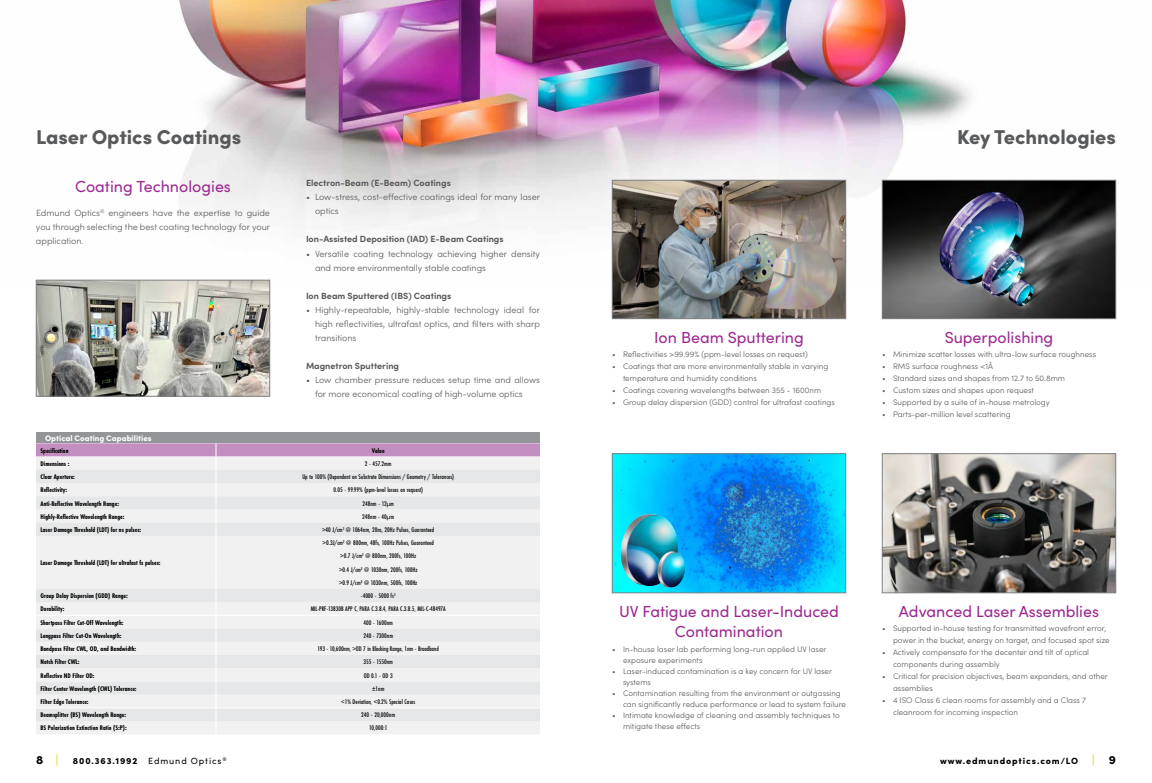
<style>
.page{position:relative;width:1152px;height:783px;background:#fff}
.page>*{position:absolute;margin:0;border:0;box-sizing:border-box;transform-origin:0 0}
.t1{font:900 20px "Sofia Pro";color:#58595b}
.t2{font:16px/20px "Sofia Pro";color:#9c2890;text-align:center}
.t3{font:300 9px/14px "Sofia Pro";color:#58595b}
.t4{font:700 9px "Sofia Pro";color:#58595b}
.t5{font:900 9px "Sofia Pro";letter-spacing:.1em;color:#000}
.t6{font:300 8px/12px "Sofia Pro";color:#58595b}
.t7{font:900 8px "Sofia Pro";color:#fff}
.t8{font:700 7px "Futura PT Cond";color:#000}
.t9{font:500 7px/13.2px "Futura PT Cond";color:#000;text-align:center}
.s1{font-size:12px}
.s2{font-size:12px;color:#ffd600}
.s3{font-weight:400}
</style>
<div class="page">
<img style="left:35px;top:0;width:1082px;height:289px">
<img style="left:614px;top:182px;width:230px;height:135px">
<div style="left:612px;top:180px;width:234px;height:139px;border:1px solid #808285"></div>
<img style="left:884px;top:182px;width:230px;height:135px">
<div style="left:882px;top:180px;width:234px;height:139px;border:1px solid #808285"></div>
<img style="left:884px;top:455px;width:230px;height:136px">
<div style="left:882px;top:453px;width:234px;height:140px;border:1px solid #808285"></div>
<img style="left:614px;top:455px;width:230px;height:136px">
<div style="left:612px;top:453px;width:234px;height:140px;border:1px solid #808285"></div>
<div style="left:36px;top:433px;width:504px;height:10px;background:#939598"></div>
<svg style="left:36px;top:443px;width:504px;height:291px"></svg>
<hr style="left:36px;top:615px;width:180px;height:1px;background:#fff">
<hr style="left:216px;top:615px;width:324px;height:1px;background:#fff">
<hr style="left:36px;top:707px;width:180px;height:1px;background:#fff">
<hr style="left:216px;top:707px;width:324px;height:1px;background:#fff">
<img style="left:38px;top:282px;width:230px;height:113px">
<div style="left:36px;top:280px;width:234px;height:117px;border:1px solid #808285"></div>
<img style="left:621px;top:514px;width:65px;height:75px">
<h1 class="t1" style="left:36px;top:121px;width:207px">Laser Optics Coatings</h1>
<h2 class="t2" style="left:75px;top:175px;width:157px">Coating Technologies</h2>
<p class="t3" style="left:36px;top:205px;width:236px;text-align:justify">Edmund Optics<sup>®</sup> engineers have the expertise to guide you through selecting the best coating technology for your application.</p>
<p class="t4" style="left:306px;top:176px;width:146px">Electron-Beam (E-Beam) Coatings</p>
<p class="t3" style="left:315px;top:190px;width:227px;text-indent:-9px">• Low-stress, cost-effective coatings ideal for many laser optics</p>
<p class="t4" style="left:306px;top:232px;width:199px">Ion-Assisted Deposition (IAD) E-Beam Coatings</p>
<p class="t3" style="left:315px;top:246px;width:226px;text-indent:-9px">• Versatile coating technology achieving higher density and more environmentally stable coatings</p>
<p class="t4" style="left:306px;top:288px;width:147px">Ion Beam Sputtered (IBS) Coatings</p>
<p class="t3" style="left:315px;top:302px;width:227px;text-align:justify;text-indent:-9px">• Highly-repeatable, highly-stable technology ideal for high reflectivities, ultrafast optics, and filters with sharp transitions</p>
<p class="t4" style="left:306px;top:358px;width:95px">Magnetron Sputtering</p>
<p class="t3" style="left:315px;top:372px;width:226px;text-indent:-9px">• Low chamber pressure reduces setup time and allows for more economical coating of high-volume optics</p>
<p class="t7" style="left:45px;top:432px;width:108px">Optical Coating Capabilities</p>
<p class="t8" style="left:40px;top:446px;width:29px">Specification</p>
<p class="t8" style="left:372px;top:446px;width:14px">Value</p>
<p class="t8" style="left:40px;top:459px;width:31px">Dimensions :</p>
<p class="t9" style="left:365px;top:457px;width:28px">2 - 457.2mm</p>
<p class="t8" style="left:40px;top:473px;width:36px">Clear Aperture:</p>
<p class="t9" style="left:302px;top:470px;width:153px">Up to 100% (Dependent on Substrate Dimensions / Geometry / Tolerances)</p>
<p class="t8" style="left:40px;top:486px;width:28px">Reflectivity:</p>
<p class="t9" style="left:333px;top:483px;width:91px">0.05 - 99.99% (ppm-level losses on request)</p>
<p class="t8" style="left:40px;top:499px;width:80px">Anti-Reflective Wavelength Range:</p>
<p class="t9" style="left:362px;top:497px;width:33px">248nm - 12µm</p>
<p class="t8" style="left:40px;top:512px;width:86px">Highly-Reflective Wavelength Range:</p>
<p class="t9" style="left:362px;top:510px;width:33px">248nm - 40µm</p>
<p class="t8" style="left:40px;top:526px;width:102px">Laser Damage Threshold (LDT) for ns pulses:</p>
<p class="t9" style="left:322px;top:523px;width:114px">&gt;40 J/cm<sup>2</sup> @ 1064nm, 20ns, 20Hz Pulses, Guaranteed</p>
<p class="t8" style="left:40px;top:559px;width:122px">Laser Damage Threshold (LDT) for ultrafast fs pulses:</p>
<p class="t9" style="left:323px;top:536px;width:113px">&gt;0.3J/cm² @ 800nm, 48fs, 100Hz Pulses, Guaranteed &gt;0.7 J/cm<sup>2</sup> @ 800nm, 200fs, 100Hz<br>&gt;0.4 J/cm² @ 1030nm, 200fs, 100Hz<br>&gt;0.9 J/cm² @ 1030nm, 500fs, 100Hz</p>
<p class="t8" style="left:40px;top:592px;width:89px">Group Delay Dispersion (GDD) Range:</p>
<p class="t9" style="left:361px;top:589px;width:36px">-4000 - 5000 fs<sup>2</sup></p>
<p class="t8" style="left:40px;top:605px;width:26px">Durability:</p>
<p class="t9" style="left:311px;top:602px;width:137px">MIL-PRF-13830B APP C, PARA C.3.8.4, PARA C.3.8.5, MIL-C-48497A</p>
<p class="t8" style="left:40px;top:618px;width:85px">Shortpass Filter Cut-Off Wavelength:</p>
<p class="t9" style="left:363px;top:616px;width:31px">400 - 1600nm</p>
<p class="t8" style="left:40px;top:631px;width:83px">Longpass Filter Cut-On Wavelength:</p>
<p class="t9" style="left:363px;top:629px;width:31px">240 - 7300nm</p>
<p class="t8" style="left:40px;top:645px;width:97px">Bandpass Filter CWL, OD, and Bandwidth:</p>
<p class="t9" style="left:318px;top:642px;width:123px">193 - 10,600nm, &gt;OD 7 in Blocking Range, 1nm - Broadband</p>
<p class="t8" style="left:40px;top:658px;width:41px">Notch Filter CWL:</p>
<p class="t9" style="left:363px;top:655px;width:31px">355 - 1550nm</p>
<p class="t8" style="left:40px;top:671px;width:56px">Reflective ND Filter OD:</p>
<p class="t9" style="left:364px;top:669px;width:30px">OD 0.1 - OD 3</p>
<p class="t8" style="left:40px;top:684px;width:98px">Filter Center Wavelength (CWL) Tolerance:</p>
<p class="t9" style="left:372px;top:682px;width:14px">±1nm</p>
<p class="t8" style="left:40px;top:697px;width:50px">Filter Edge Tolerance:</p>
<p class="t9" style="left:341px;top:695px;width:76px">&lt;1% Deviation, &lt;0.2% Special Cases</p>
<p class="t8" style="left:40px;top:711px;width:87px">Beamsplitter (BS) Wavelength Range:</p>
<p class="t9" style="left:361px;top:709px;width:35px">240 - 20,000nm</p>
<p class="t8" style="left:40px;top:724px;width:88px">BS Polarization Extinction Ratio (S:P):</p>
<p class="t9" style="left:369px;top:721px;width:20px">10,000:1</p>
<h1 class="t1" style="left:957px;top:121px;width:160px">Key Technologies</h1>
<h2 class="t2" style="left:654px;top:327px;width:151px">Ion Beam Sputtering</h2>
<p class="t6" style="left:612px;top:348px;width:197px">• Reflectivities &gt;99.99% (ppm-level losses on request)</p>
<p class="t6" style="left:623px;top:360px;width:207px;text-indent:-11px">• Coatings that are more environmentally stable in varying temperature and humidity conditions</p>
<p class="t6" style="left:612px;top:384px;width:211px">• Coatings covering wavelengths between 355 - 1600nm</p>
<p class="t6" style="left:612px;top:396px;width:224px">• Group delay dispersion (GDD) control for ultrafast coatings</p>
<h2 class="t2" style="left:945px;top:327px;width:110px">Superpolishing</h2>
<p class="t6" style="left:882px;top:348px;width:216px">• Minimize scatter losses with ultra-low surface roughness</p>
<p class="t6" style="left:882px;top:360px;width:112px">• RMS surface roughness &lt;1Å</p>
<p class="t6" style="left:882px;top:372px;width:185px">• Standard sizes and shapes from 12.7 to 50.8mm</p>
<p class="t6" style="left:882px;top:384px;width:153px">• Custom sizes and shapes upon request</p>
<p class="t6" style="left:882px;top:396px;width:169px">• Supported by a suite of in-house metrology</p>
<p class="t6" style="left:882px;top:408px;width:130px">• Parts-per-million level scattering</p>
<h2 class="t2" style="left:619px;top:600px;width:221px">UV Fatigue and Laser-Induced<br>Contamination</h2>
<p class="t6" style="left:623px;top:643px;width:205px;line-height:11px;text-indent:-11px">• In-house laser lab performing long-run applied UV laser exposure experiments</p>
<p class="t6" style="left:623px;top:665px;width:211px;line-height:11px;text-indent:-11px">• Laser-induced contamination is a key concern for UV laser systems</p>
<p class="t6" style="left:623px;top:687px;width:225px;line-height:11px;text-indent:-11px">• Contamination resulting from the environment or outgassing can significantly reduce performance or lead to system failure</p>
<p class="t6" style="left:623px;top:709px;width:218px;line-height:11px;text-indent:-11px">• Intimate knowledge of cleaning and assembly techniques to mitigate these effects</p>
<h2 class="t2" style="left:899px;top:600px;width:202px">Advanced Laser Assemblies</h2>
<p class="t6" style="left:893px;top:621px;width:218px;text-indent:-11px">• Supported in-house testing for transmitted wavefront error, power in the bucket, energy on target, and focused spot size</p>
<p class="t6" style="left:893px;top:645px;width:198px;text-indent:-11px">• Actively compensate for the decenter and tilt of optical components during assembly</p>
<p class="t6" style="left:893px;top:669px;width:216px;text-indent:-11px">• Critical for precision objectives, beam expanders, and other assemblies</p>
<p class="t6" style="left:893px;top:693px;width:195px;text-indent:-11px">• 4 ISO Class 6 clean rooms for assembly and a Class 7 cleanroom for incoming inspection</p>
<p class="t5" style="left:36px;top:754px;width:192px"><span class="s1">8</span> <span class="s2">|</span> 800.363.1992 <span class="s3">Edmund Optics</span><sup>®</sup></p>
<p class="t5" style="left:940px;top:754px;width:177px">www.edmundoptics.com/LO <span class="s2">|</span> <span class="s1">9</span></p>
</div>
